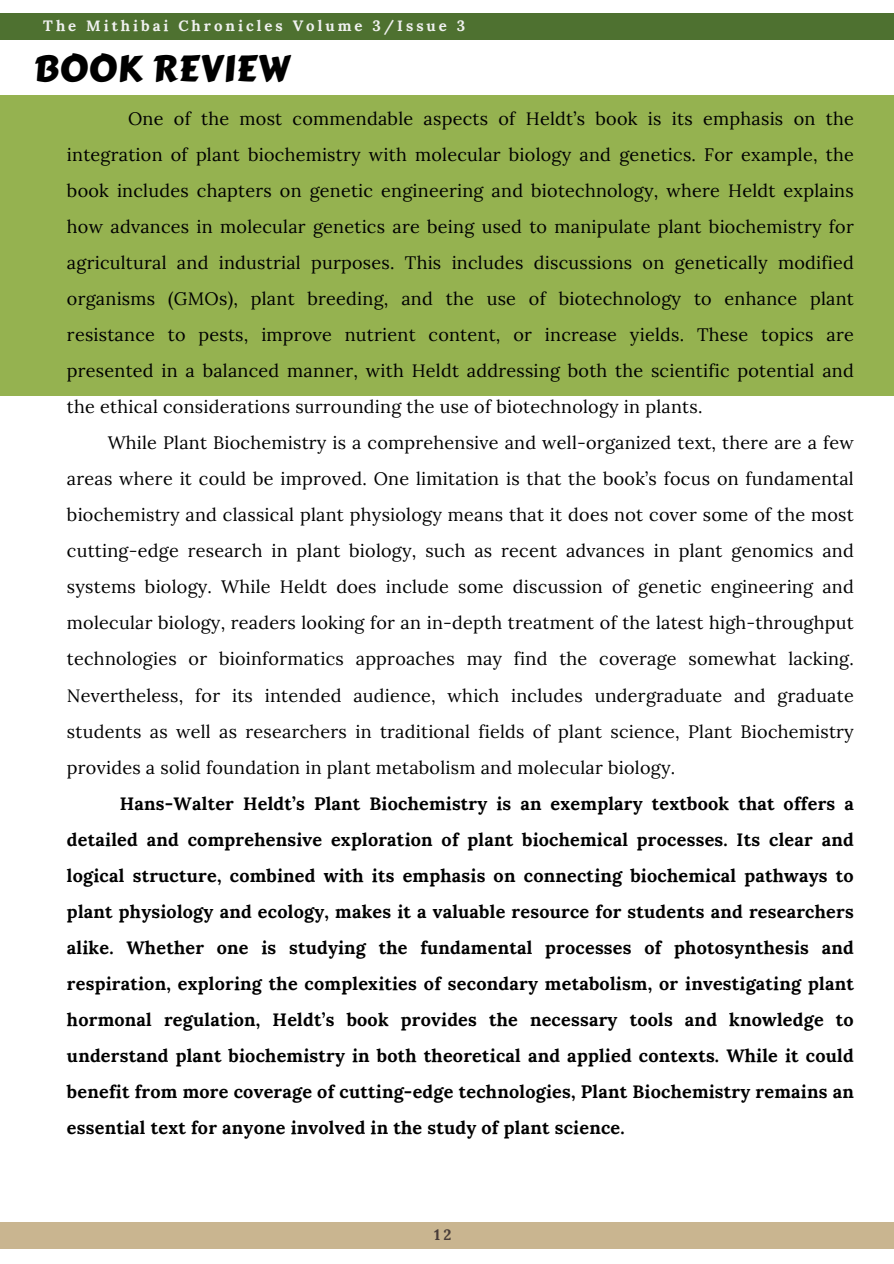
<style>
.page{position:relative;width:894px;height:1264px;background:#fff}
.page>*{position:absolute;margin:0;border:0;box-sizing:border-box;transform-origin:0 0}
.t1{font:36.3px "Carter One";letter-spacing:.015em;color:#000}
.t2{font:18px "Lora";letter-spacing:.015em;color:#000}
.t3{font:700 18px "Lora";letter-spacing:.015em;color:#000}
.t4{font:700 15px "Lora";letter-spacing:.2em;color:#f0f1f0}
.t5{font:700 15px "Lora";color:#473c38}
</style>
<div class="page">
<div style="left:0;top:13px;width:893px;height:26px;background:#4e7130"></div>
<div style="left:0;top:1222px;width:893px;height:26px;background:#c9b590"></div>
<div style="left:0;top:95px;width:893px;height:300px;background:#95b250"></div>
<p class="t4" style="left:43px;top:16px;width:423px">The Mithibai Chronicles Volume 3/Issue 3</p>
<p class="t1" style="left:33px;top:41px;width:258px">BOOK REVIEW</p>
<h2 class="t2" style="left:128px;top:107px;width:727px">One of the most commendable aspects of Heldt’s book is its emphasis on the</h2>
<h2 class="t2" style="left:67px;top:143px;width:788px">integration of plant biochemistry with molecular biology and genetics. For example, the</h2>
<h2 class="t2" style="left:67px;top:179px;width:788px">book includes chapters on genetic engineering and biotechnology, where Heldt explains</h2>
<h2 class="t2" style="left:67px;top:215px;width:788px">how advances in molecular genetics are being used to manipulate plant biochemistry for</h2>
<h2 class="t2" style="left:67px;top:251px;width:788px">agricultural and industrial purposes. This includes discussions on genetically modified</h2>
<h2 class="t2" style="left:67px;top:287px;width:788px">organisms (GMOs), plant breeding, and the use of biotechnology to enhance plant</h2>
<h2 class="t2" style="left:67px;top:323px;width:788px">resistance to pests, improve nutrient content, or increase yields. These topics are</h2>
<h2 class="t2" style="left:67px;top:359px;width:788px">presented in a balanced manner, with Heldt addressing both the scientific potential and</h2>
<h2 class="t2" style="left:67px;top:395px;width:636px">the ethical considerations surrounding the use of biotechnology in plants.</h2>
<h2 class="t2" style="left:108px;top:431px;width:747px">While Plant Biochemistry is a comprehensive and well-organized text, there are a few</h2>
<h2 class="t2" style="left:67px;top:467px;width:788px">areas where it could be improved. One limitation is that the book’s focus on fundamental</h2>
<h2 class="t2" style="left:67px;top:503px;width:788px">biochemistry and classical plant physiology means that it does not cover some of the most</h2>
<h2 class="t2" style="left:67px;top:539px;width:788px">cutting-edge research in plant biology, such as recent advances in plant genomics and</h2>
<h2 class="t2" style="left:67px;top:575px;width:788px">systems biology. While Heldt does include some discussion of genetic engineering and</h2>
<h2 class="t2" style="left:67px;top:611px;width:788px">molecular biology, readers looking for an in-depth treatment of the latest high-throughput</h2>
<h2 class="t2" style="left:67px;top:647px;width:788px">technologies or bioinformatics approaches may find the coverage somewhat lacking.</h2>
<h2 class="t2" style="left:67px;top:683px;width:788px">Nevertheless, for its intended audience, which includes undergraduate and graduate</h2>
<h2 class="t2" style="left:67px;top:719px;width:788px">students as well as researchers in traditional fields of plant science, Plant Biochemistry</h2>
<h2 class="t2" style="left:67px;top:755px;width:609px">provides a solid foundation in plant metabolism and molecular biology.</h2>
<h2 class="t3" style="left:120px;top:791px;width:735px">Hans-Walter Heldt’s Plant Biochemistry is an exemplary textbook that offers a</h2>
<h2 class="t3" style="left:67px;top:827px;width:788px">detailed and comprehensive exploration of plant biochemical processes. Its clear and</h2>
<h2 class="t3" style="left:67px;top:863px;width:788px">logical structure, combined with its emphasis on connecting biochemical pathways to</h2>
<h2 class="t3" style="left:67px;top:899px;width:788px">plant physiology and ecology, makes it a valuable resource for students and researchers</h2>
<h2 class="t3" style="left:67px;top:935px;width:788px">alike. Whether one is studying the fundamental processes of photosynthesis and</h2>
<h2 class="t3" style="left:67px;top:971px;width:788px">respiration, exploring the complexities of secondary metabolism, or investigating plant</h2>
<h2 class="t3" style="left:67px;top:1007px;width:788px">hormonal regulation, Heldt’s book provides the necessary tools and knowledge to</h2>
<h2 class="t3" style="left:67px;top:1043px;width:788px">understand plant biochemistry in both theoretical and applied contexts. While it could</h2>
<h2 class="t3" style="left:67px;top:1079px;width:788px">benefit from more coverage of cutting-edge technologies, Plant Biochemistry remains an</h2>
<h2 class="t3" style="left:67px;top:1115px;width:559px">essential text for anyone involved in the study of plant science.</h2>
<h1 class="t5" style="left:434px;top:1224px;width:19px">12</h1>
</div>
